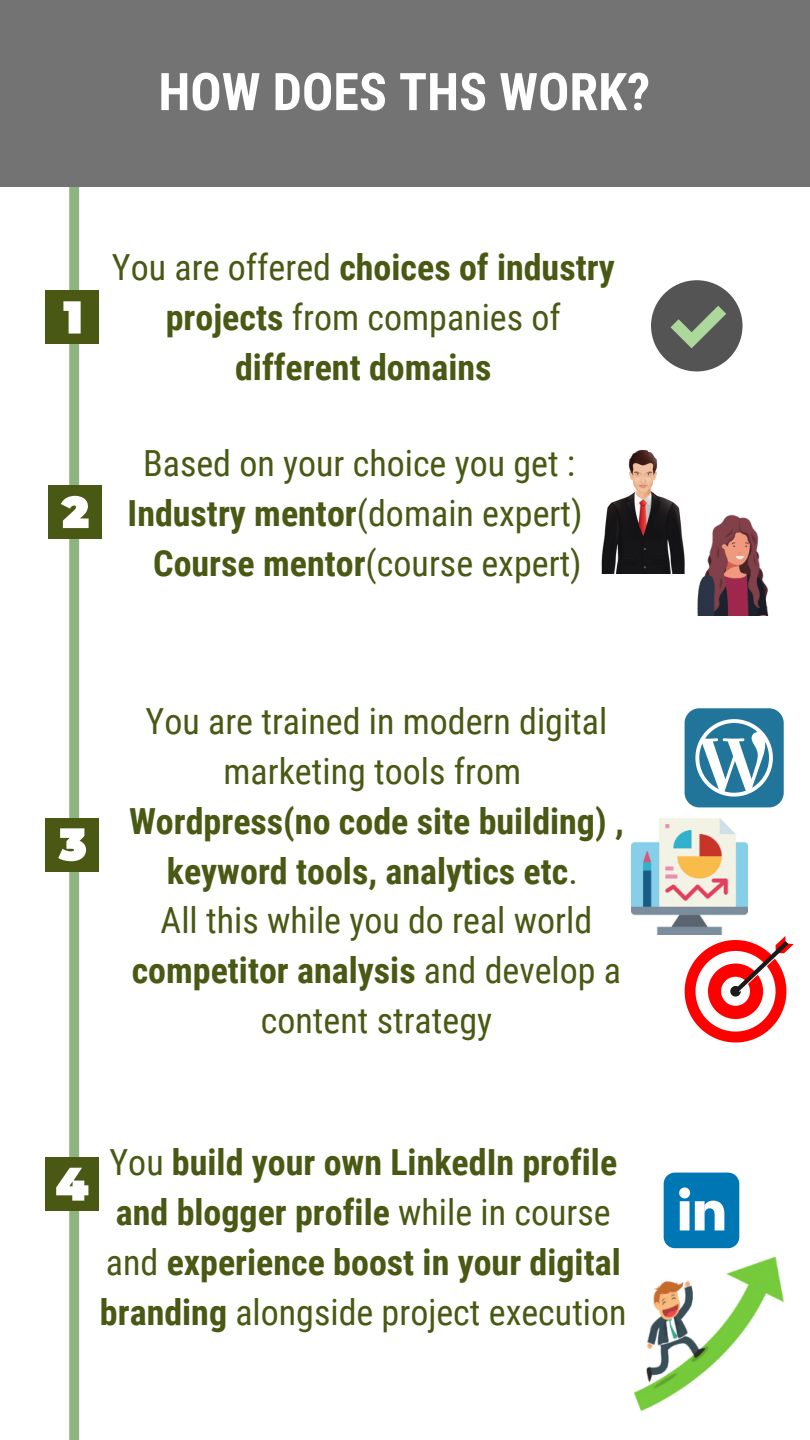
<style>
.page{position:relative;width:810px;height:1440px;background:#fff}
.page>*{position:absolute;margin:0;border:0;box-sizing:border-box;transform-origin:0 0}
.t1{font:700 52px "Roboto Condensed";color:#fff}
.t2{font:700 36px/50px "Roboto Condensed";color:#495914;text-align:center}
.t3{font:36px/50px "Roboto Condensed";color:#495914;text-align:center}
.s1{font-weight:400}
.s2{font-weight:700}
</style>
<div class="page">
<div style="left:0;top:0;width:810px;height:186px;background:#737373"></div>
<div style="left:46px;top:291px;width:53px;height:53px;background:#495914"></div>
<div style="left:48px;top:486px;width:53px;height:53px;background:#495914"></div>
<div style="left:46px;top:818px;width:53px;height:53px;background:#495914"></div>
<div style="left:46px;top:1158px;width:53px;height:53px;background:#495914"></div>
<svg style="left:56px;top:186px;width:33px;height:1254px"></svg>
<div style="left:651px;top:280px;width:92px;height:91px;background:#545454;border-radius:50%"></div>
<svg style="left:671px;top:306px;width:55px;height:42px"></svg>
<img style="left:602px;top:450px;width:83px;height:124px">
<svg style="left:685px;top:708px;width:99px;height:99px"></svg>
<img style="left:632px;top:819px;width:116px;height:115px">
<svg style="left:685px;top:936px;width:109px;height:106px"></svg>
<svg style="left:664px;top:1173px;width:75px;height:75px"></svg>
<img style="left:634px;top:1257px;width:149px;height:154px">
<img style="left:697px;top:514px;width:72px;height:102px">
<h1 class="t1" style="left:158px;top:62px;width:493px">HOW DOES THS WORK?</h1>
<p class="t2" style="left:112px;top:242px;width:504px"><span class="s1">You are offered</span> choices of industry projects <span class="s1">from companies of </span>different domains</p>
<p class="t3" style="left:128px;top:439px;width:456px;text-align:right">Based on your choice you get :<br><span class="s2">Industry mentor</span>(domain expert)<br><span class="s2">Course mentor</span>(course expert)</p>
<p class="t3" style="left:146px;top:696px;width:463px">You are trained in modern digital marketing tools from</p>
<p class="t2" style="left:129px;top:796px;width:496px">Wordpress(no code site building) , keyword tools, analytics etc<span class="s1">.<br>All this while you do real world </span>competitor analysis <span class="s1">and develop a content strategy</span></p>
<p class="t2" style="left:100px;top:1138px;width:528px"><span class="s1">You</span> build your own LinkedIn profile and blogger profile <span class="s1">while in course and</span> experience boost in your digital branding <span class="s1">alongside project execution</span></p>
</div>
